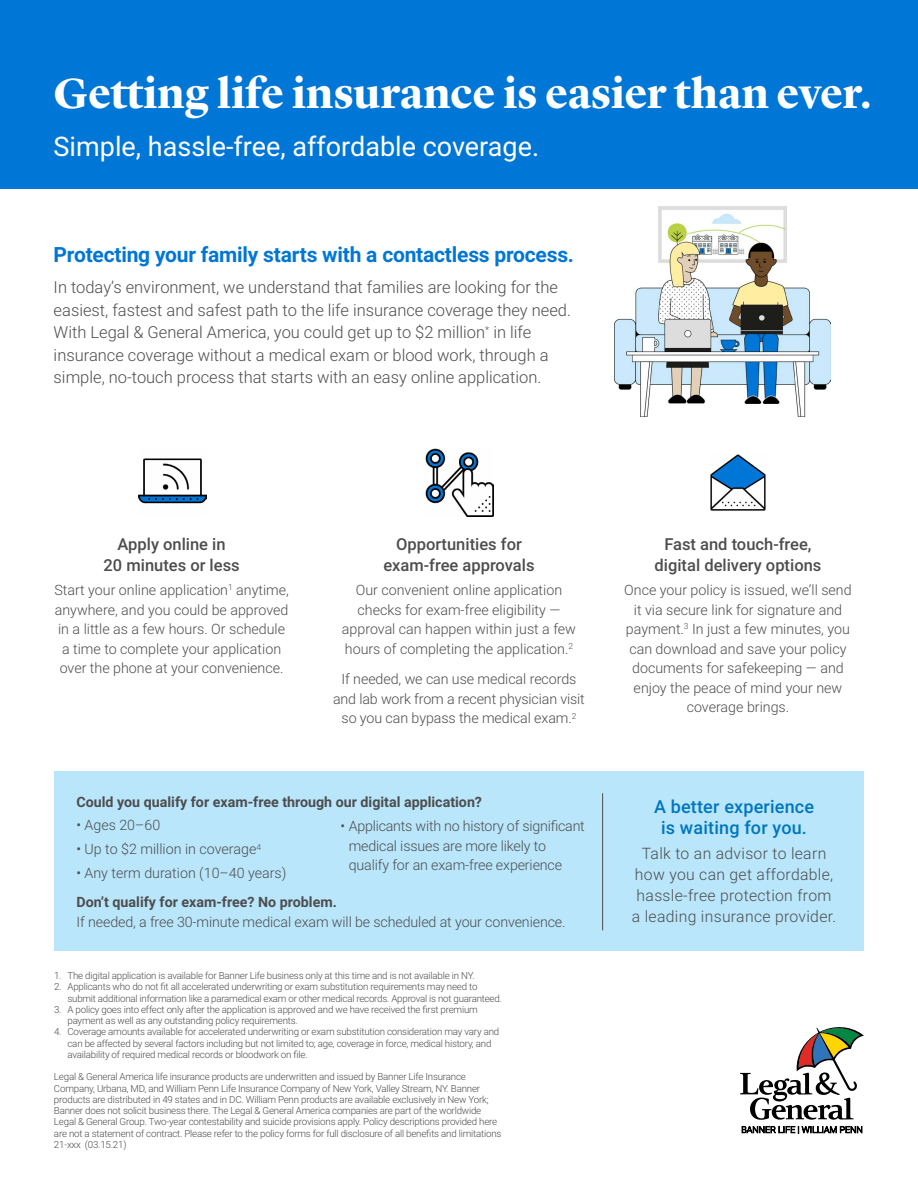
<style>
.page{position:relative;width:918px;height:1188px;background:#fff}
.page>*{position:absolute;margin:0;border:0;box-sizing:border-box;transform-origin:0 0}
.Lyon_secondary_headl{font:700 43.5px "Lyon Display";letter-spacing:.005em;color:#fff}
.Body{font:27px "Roboto";color:#fff}
.t1{font:700 21px "Roboto";letter-spacing:-.01em;color:#0076d6}
.t2{font:500 18px/21px "Roboto";letter-spacing:.01em;color:#0076bf;text-align:center}
.t3{font:300 16.5px/22.5px "Roboto";color:#4d4d4f}
.t4{font:500 16.5px/21px "Roboto";color:#4d4d4f;text-align:center}
.t5{font:300 15.75px/21px "Roboto";letter-spacing:.02em;color:#4d4d4f;text-align:center}
.t6{font:300 14.25px/19.5px "Roboto";color:#4d4d4f;text-align:center}
.t7{font:700 14.25px "Roboto";color:#4d4d4f}
.t8{font:300 9.75px/11.2px "Roboto";letter-spacing:-.02em;color:#4d4d4f}
</style>
<div class="page">
<div style="left:54px;top:772px;width:810px;height:179px;background:#b9e6fa"></div>
<div style="left:0;top:0;width:918px;height:189px;background:#0076d6"></div>
<svg style="left:742px;top:1126px;width:120px;height:8px"></svg>
<svg style="left:740px;top:1027px;width:124px;height:93px"></svg>
<img style="left:614px;top:206px;width:217px;height:210px">
<img style="left:138px;top:458px;width:68px;height:46px">
<img style="left:710px;top:454px;width:56px;height:57px">
<img style="left:425px;top:448px;width:68px;height:69px">
<hr style="left:602px;top:793px;width:1px;height:137px;background:#4d4d4f">
<p class="Lyon_secondary_headl" style="left:54px;top:60px;width:820px">Getting life insurance is easier than ever.</p>
<p class="Body" style="left:54px;top:127px;width:487px">Simple, hassle-free, affordable coverage.</p>
<p class="t1" style="left:54px;top:240px;width:522px">Protecting your family starts with a contactless process.</p>
<p class="t3" style="left:54px;top:275px;width:519px">In today’s environment, we understand that families are looking for the easiest, fastest and safest path to the life insurance coverage they need.<br>With Legal &amp; General America, you could get up to $2 million<sup>*</sup> in life insurance coverage without a medical exam or blood work, through a simple, no-touch process that starts with an easy online application.</p>
<p class="t4" style="left:104px;top:533px;width:138px">Apply online in<br>20 minutes or less</p>
<p class="t6" style="left:54px;top:580px;width:236px">Start your online application<sup>1</sup> anytime, anywhere, and you could be approved in a little as a few hours. Or schedule a time to complete your application over the phone at your convenience.</p>
<p class="t4" style="left:383px;top:533px;width:153px">Opportunities for exam-free approvals</p>
<p class="t6" style="left:342px;top:580px;width:236px">Our convenient online application checks for exam-free eligibility — approval can happen within just a few hours of completing the application.<sup>2</sup></p>
<p class="t6" style="left:333px;top:669px;width:253px">If needed, we can use medical records and lab work from a recent physician visit so you can bypass the medical exam.<sup>2</sup></p>
<p class="t7" style="left:76px;top:792px;width:407px">Could you qualify for exam-free through our digital application?</p>
<p class="t6" style="left:76px;top:815px;width:85px">• Ages 20–60</p>
<p class="t6" style="left:76px;top:839px;width:186px">• Up to $2 million in coverage<sup>4</sup></p>
<p class="t6" style="left:76px;top:863px;width:212px">• Any term duration (10–40 years)</p>
<p class="t7" style="left:76px;top:892px;width:262px">Don’t qualify for exam-free? No problem.</p>
<p class="t6" style="left:76px;top:912px;width:491px">If needed, a free 30-minute medical exam will be scheduled at your convenience.</p>
<p class="t6" style="left:349px;top:816px;width:238px;text-align:left;text-indent:-8px">• Applicants with no history of significant medical issues are more likely to qualify for an exam-free experience</p>
<p class="t8" style="left:54px;top:970px;width:422px">1. The digital application is available for Banner Life business only at this time and is not available in NY.</p>
<p class="t8" style="left:68px;top:981px;width:436px;text-indent:-14px">2. Applicants who do not fit all accelerated underwriting or exam substitution requirements may need to submit additional information like a paramedical exam or other medical records. Approval is not guaranteed.</p>
<p class="t8" style="left:68px;top:1003px;width:412px;text-indent:-14px">3. A policy goes into effect only after the application is approved and we have received the first premium payment as well as any outstanding policy requirements.</p>
<p class="t8" style="left:68px;top:1026px;width:433px;text-indent:-14px">4. Coverage amounts available for accelerated underwriting or exam substitution consideration may vary and can be affected by several factors including but not limited to; age, coverage in force, medical history, and availability of required medical records or bloodwork on file.</p>
<p class="t8" style="left:54px;top:1071px;width:449px">Legal &amp; General America life insurance products are underwritten and issued by Banner Life Insurance Company, Urbana, MD, and William Penn Life Insurance Company of New York, Valley Stream, NY. Banner products are distributed in 49 states and in DC. William Penn products are available exclusively in New York; Banner does not solicit business there. The Legal &amp; General America companies are part of the worldwide Legal &amp; General Group. Two-year contestability and suicide provisions apply. Policy descriptions provided here are not a statement of contract. Please refer to the policy forms for full disclosure of all benefits and limitations 21-xxx (03.15.21)</p>
<p class="t4" style="left:655px;top:533px;width:168px">Fast and touch-free, digital delivery options</p>
<p class="t6" style="left:624px;top:580px;width:229px">Once your policy is issued, we’ll send it via secure link for signature and payment.<sup>3</sup> In just a few minutes, you can download and save your policy documents for safekeeping — and enjoy the peace of mind your new coverage brings.</p>
<p class="t2" style="left:654px;top:795px;width:162px">A better experience is waiting for you.</p>
<p class="t5" style="left:632px;top:842px;width:206px">Talk to an advisor to learn how you can get affordable, hassle-free protection from a leading insurance provider.</p>
</div>
